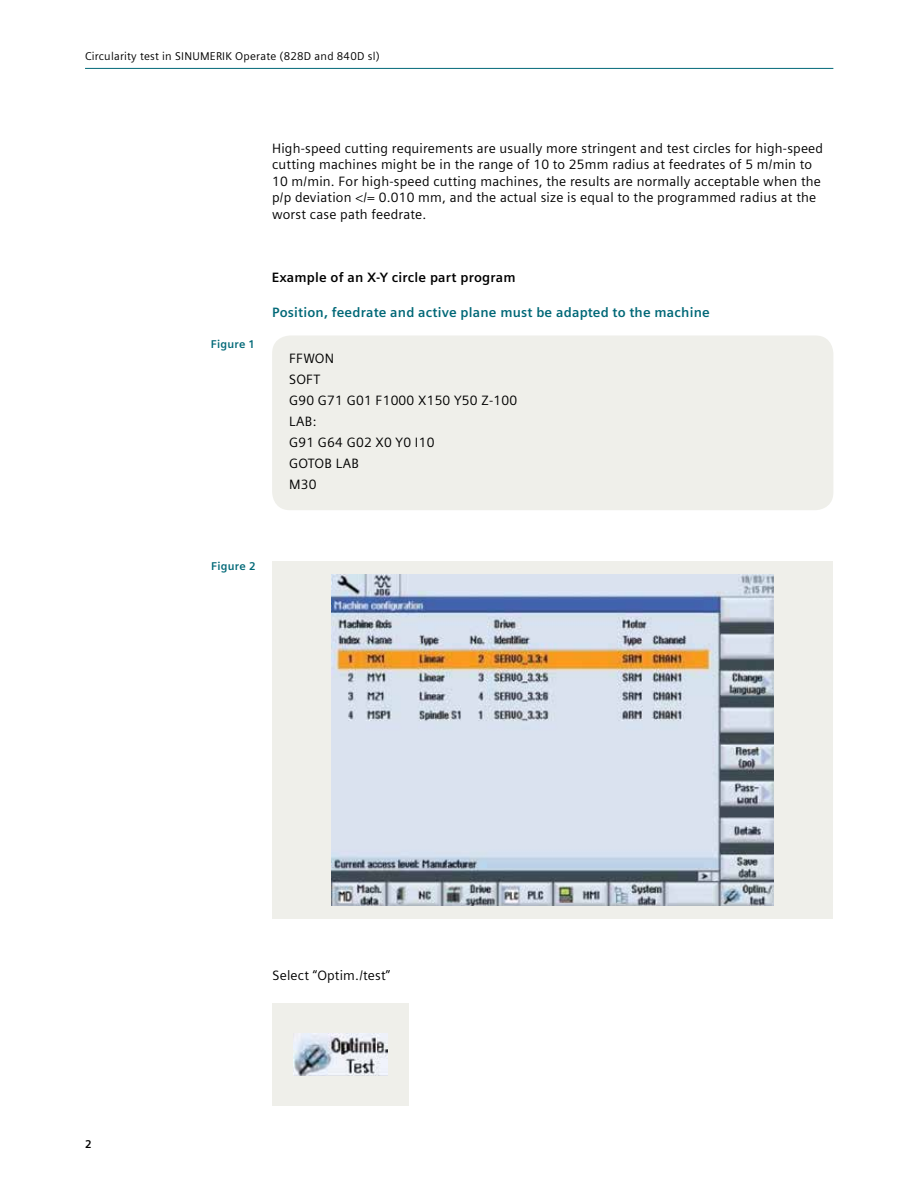
<style>
.page{position:relative;width:918px;height:1188px;background:#fff}
.page>*{position:absolute;margin:0;border:0;box-sizing:border-box;transform-origin:0 0}
.t1{font:13.5px/21px "Siemens Sans";letter-spacing:.015em;color:#000}
.t2{font:700 13.5px "Siemens Sans";letter-spacing:.015em;color:#006877}
.t3{font:700 13.5px "Siemens Sans";letter-spacing:.015em;color:#000}
.t4{font:11.25px "Siemens Sans";letter-spacing:.02em;color:#000}
.t5{font:700 11.25px "Siemens Sans";letter-spacing:.02em;color:#006877}
.t6{font:700 11.25px "Siemens Sans";color:#000}
</style>
<div class="page">
<div style="left:272px;top:561px;width:561px;height:357px;background:#efefea"></div>
<img style="left:332px;top:575px;width:441px;height:330px">
<div style="left:272px;top:335px;width:561px;height:175px;background:#efefea;border-radius:18px"></div>
<hr style="left:85px;top:68px;width:748px;height:1px;background:#006877">
<div style="left:272px;top:1003px;width:136px;height:103px;background:#efefea"></div>
<img style="left:293px;top:1033px;width:94px;height:43px">
<p class="t4" style="left:85px;top:49px;width:296px">Circularity test in SINUMERIK Operate (828D and 840D sl)</p>
<p class="t1" style="left:272px;top:140px;width:553px;line-height:16.5px">High-speed cutting requirements are usually more stringent and test circles for high-speed cutting machines might be in the range of 10 to 25mm radius at feedrates of 5 m/min to 10 m/min. For high-speed cutting machines, the results are normally acceptable when the p/p deviation &lt;/= 0.010 mm, and the actual size is equal to the programmed radius at the worst case path feedrate.</p>
<p class="t3" style="left:272px;top:270px;width:245px">Example of an X-Y circle part program</p>
<p class="t5" style="left:211px;top:338px;width:46px">Figure 1</p>
<p class="t2" style="left:272px;top:304px;width:439px">Position, feedrate and active plane must be adapted to the machine</p>
<p class="t1" style="left:289px;top:348px;width:230px">FFWON<br>SOFT<br>G90 G71 G01 F1000 X150 Y50 Z-100<br>LAB:<br>G91 G64 G02 X0 Y0 I10<br>GOTOB LAB<br>M30</p>
<p class="t5" style="left:211px;top:560px;width:46px">Figure 2</p>
<p class="t6" style="left:85px;top:1138px;width:8px">2</p>
<p class="t1" style="left:273px;top:965px;width:119px">Select “Optim./test”</p>
</div>
